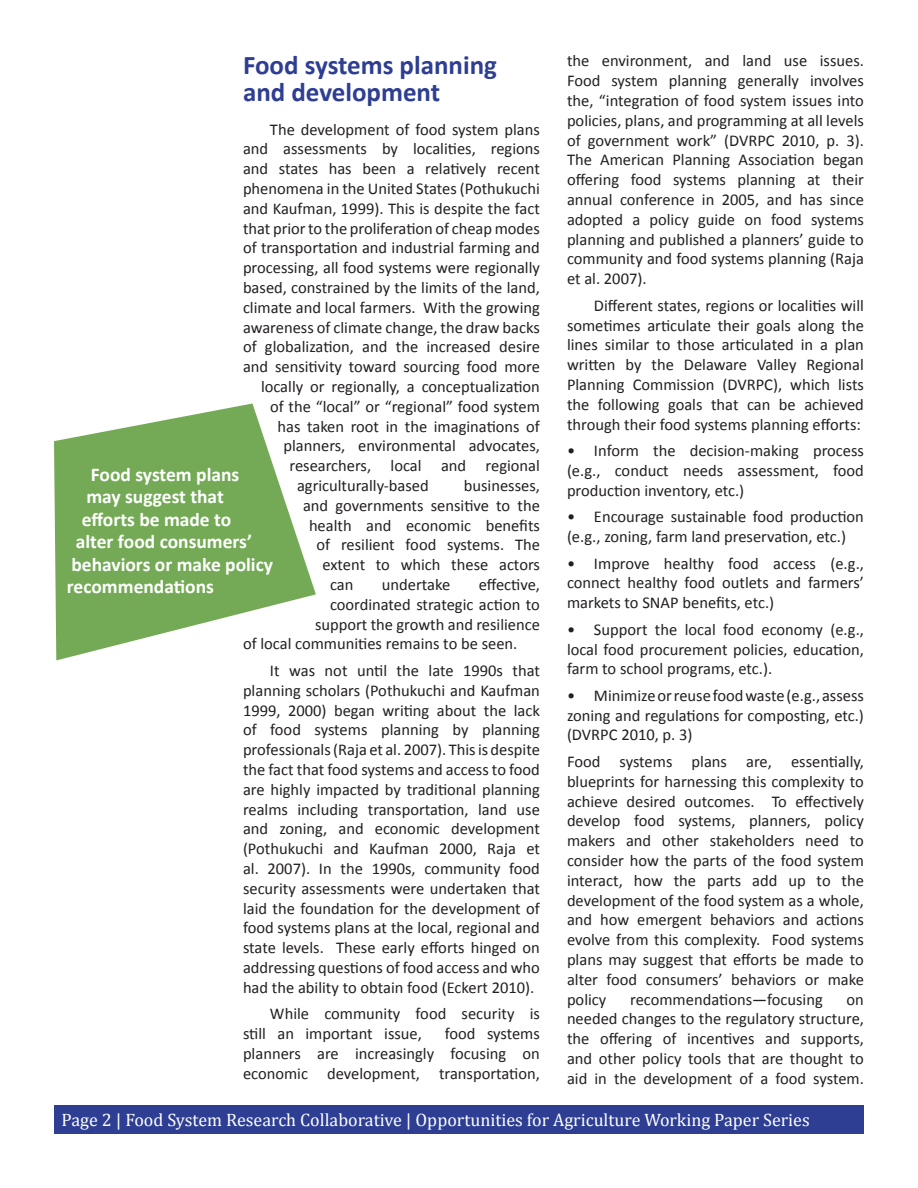
<style>
.page{position:relative;width:918px;height:1188px;background:#fff}
.page>*{position:absolute;margin:0;border:0;box-sizing:border-box;transform-origin:0 0}
.t1{font:700 27px/27px "Calibri";color:#2d3e93}
.t2{font:700 19.5px "Calibri";color:#fff}
.t3{font:18px "Cambria";color:#fff}
.t4{font:16.5px/19.8px "Calibri";color:#231f20;text-align:justify}
</style>
<div class="page">
<div style="left:54px;top:1105px;width:810px;height:29px;background:#2d3e93"></div>
<svg style="left:54px;top:403px;width:262px;height:257px;fill:#74aa56"></svg>
<p class="t1" style="left:243px;top:52px;width:255px">Food systems planning and development</p>
<p class="t4" style="left:270px;top:119px;width:271px">The development of food system plans</p>
<p class="t4" style="left:243px;top:139px;width:298px">and assessments by localities, regions</p>
<p class="t4" style="left:243px;top:159px;width:298px">and states has been a relatively recent</p>
<p class="t4" style="left:243px;top:179px;width:299px">phenomena in the United States (Pothukuchi</p>
<p class="t4" style="left:243px;top:198px;width:298px">and Kaufman, 1999). This is despite the fact</p>
<p class="t4" style="left:243px;top:218px;width:298px">that prior to the proliferation of cheap modes</p>
<p class="t4" style="left:243px;top:238px;width:298px">of transportation and industrial farming and</p>
<p class="t4" style="left:243px;top:258px;width:298px">processing, all food systems were regionally</p>
<p class="t4" style="left:243px;top:278px;width:298px">based, constrained by the limits of the land,</p>
<p class="t4" style="left:243px;top:297px;width:298px">climate and local farmers. With the growing</p>
<p class="t4" style="left:243px;top:317px;width:298px">awareness of climate change, the draw backs</p>
<p class="t4" style="left:243px;top:337px;width:299px">of globalization, and the increased desire</p>
<p class="t4" style="left:243px;top:357px;width:298px">and sensitivity toward sourcing food more</p>
<p class="t4" style="left:261px;top:377px;width:280px">locally or regionally, a conceptualization</p>
<p class="t4" style="left:270px;top:396px;width:272px">of the “local” or “regional” food system</p>
<p class="t4" style="left:278px;top:416px;width:264px">has taken root in the imaginations of</p>
<p class="t4" style="left:284px;top:436px;width:258px">planners, environmental advocates,</p>
<p class="t4" style="left:290px;top:456px;width:252px">researchers, local and regional</p>
<p class="t4" style="left:297px;top:476px;width:133px">agriculturally-based</p>
<p class="t4" style="left:464px;top:476px;width:78px">businesses,</p>
<p class="t4" style="left:303px;top:495px;width:239px">and governments sensitive to the</p>
<p class="t4" style="left:309px;top:515px;width:232px">health and economic benefits</p>
<p class="t4" style="left:316px;top:535px;width:225px">of resilient food systems. The</p>
<p class="t4" style="left:322px;top:555px;width:219px">extent to which these actors</p>
<p class="t4" style="left:330px;top:575px;width:25px">can</p>
<p class="t4" style="left:382px;top:575px;width:70px">undertake</p>
<p class="t4" style="left:479px;top:575px;width:63px">effective,</p>
<p class="t4" style="left:330px;top:594px;width:211px">coordinated strategic action to</p>
<p class="t4" style="left:315px;top:614px;width:226px">support the growth and resilience</p>
<p class="t4" style="left:243px;top:634px;width:276px">of local communities remains to be seen.</p>
<p class="t4" style="left:243px;top:661px;width:298px;text-indent:27px">It was not until the late 1990s that planning scholars (Pothukuchi and Kaufman 1999, 2000) began writing about the lack of food systems planning by planning professionals (Raja et al. 2007). This is despite the fact that food systems and access to food are highly impacted by traditional planning realms including transportation, land use and zoning, and economic development (Pothukuchi and Kaufman 2000, Raja et al. 2007). In the 1990s, community food security assessments were undertaken that laid the foundation for the development of food systems plans at the local, regional and state levels. These early efforts hinged on addressing questions of food access and who had the ability to obtain food (Eckert 2010).</p>
<p class="t4" style="left:243px;top:1004px;width:298px;text-indent:27px">While community food security is still an important issue,</p>
<p class="t2" style="left:91px;top:462px;width:150px">Food system plans</p>
<p class="t2" style="left:86px;top:484px;width:139px">may suggest that</p>
<p class="t2" style="left:82px;top:507px;width:151px">efforts be made to</p>
<p class="t2" style="left:76px;top:529px;width:178px">alter food consumers’</p>
<p class="t2" style="left:71px;top:552px;width:203px">behaviors or make policy</p>
<p class="t2" style="left:67px;top:574px;width:149px">recommendations</p>
<p class="t4" style="left:243px;top:1024px;width:298px;text-indent:202px">food systems planners are increasingly focusing on economic development, transportation,</p>
<p class="t4" style="left:567px;top:51px;width:299px">the environment, and land use issues.<br>Food system planning generally involves the, “integration of food system issues into policies, plans, and programming at all levels of government work” (DVRPC 2010, p. 3).<br>The American Planning Association began offering food systems planning at their annual conference in 2005, and has since adopted a policy guide on food systems planning and published a planners’ guide to community and food systems planning (Raja et al. 2007).</p>
<p class="t4" style="left:567px;top:295px;width:298px;text-indent:27px">Different states, regions or localities will sometimes articulate their goals along the lines similar to those articulated in a plan written by the Delaware Valley Regional Planning Commission (DVRPC), which lists the following goals that can be achieved through their food systems planning efforts:</p>
<p class="t4" style="left:567px;top:441px;width:298px">• Inform the decision-making process (e.g., conduct needs assessment, food production inventory, etc.)</p>
<p class="t4" style="left:567px;top:507px;width:298px">• Encourage sustainable food production (e.g., zoning, farm land preservation, etc.)</p>
<p class="t4" style="left:567px;top:553px;width:298px">• Improve healthy food access (e.g., connect healthy food outlets and farmers’ markets to SNAP benefits, etc.)</p>
<p class="t4" style="left:567px;top:619px;width:298px">• Support the local food economy (e.g., local food procurement policies, education, farm to school programs, etc.).</p>
<p class="t4" style="left:567px;top:686px;width:298px">• Minimize or reuse food waste (e.g., assess zoning and regulations for composting, etc.) (DVRPC 2010, p. 3)</p>
<p class="t4" style="left:567px;top:752px;width:299px">Food systems plans are, essentially, blueprints for harnessing this complexity to achieve desired outcomes. To effectively develop food systems, planners, policy makers and other stakeholders need to consider how the parts of the food system interact, how the parts add up to the development of the food system as a whole, and how emergent behaviors and actions evolve from this complexity. Food systems plans may suggest that efforts be made to alter food consumers’ behaviors or make policy</p>
<p class="t4" style="left:630px;top:989px;width:194px">recommendations—focusing</p>
<p class="t4" style="left:567px;top:989px;width:299px;text-indent:280px">on needed changes to the regulatory structure, the offering of incentives and supports, and other policy tools that are thought to aid in the development of a food system.</p>
<p class="t3" style="left:62px;top:1110px;width:750px">Page 2 | Food System Research Collaborative | Opportunities for Agriculture Working Paper Series</p>
</div>
